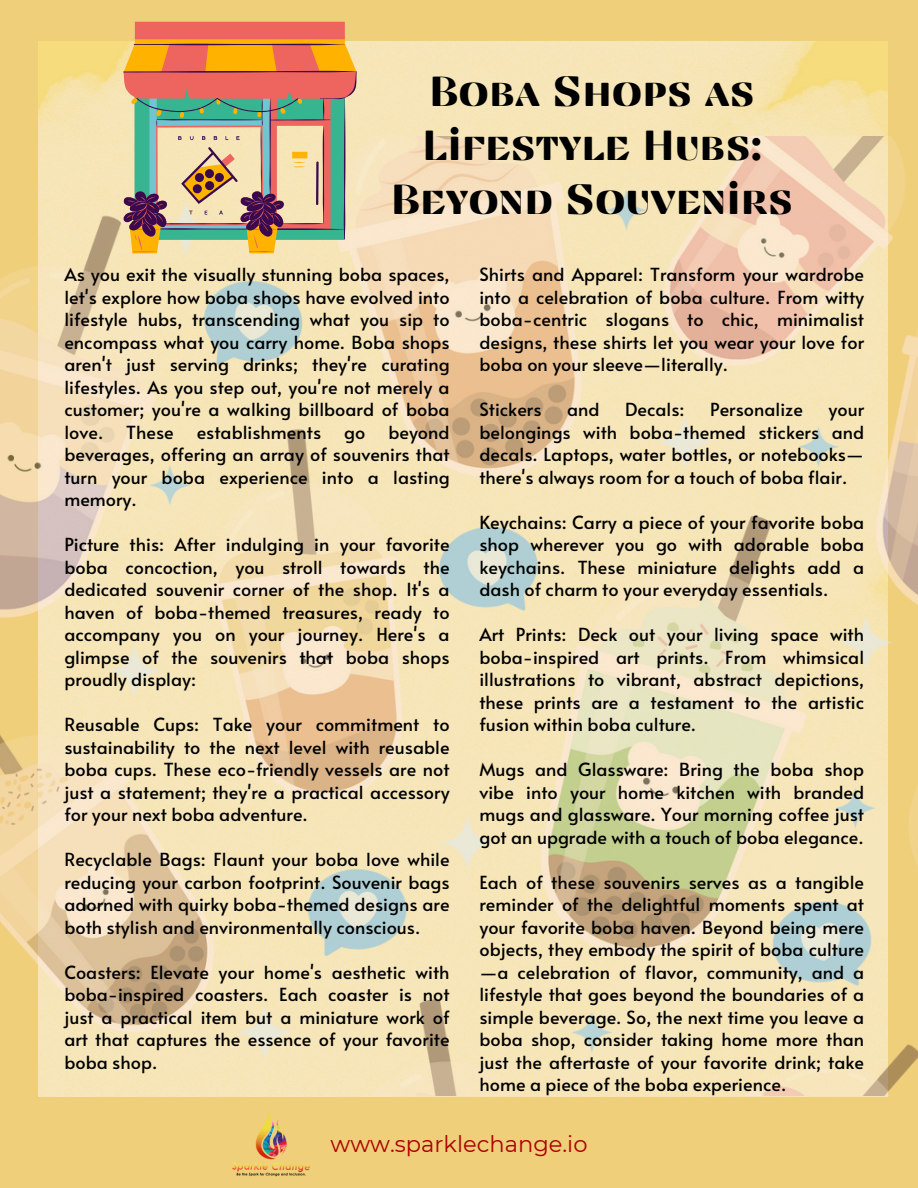
<style>
.page{position:relative;width:918px;height:1188px;background:#efcf7a}
.page>*{position:absolute;margin:0;border:0;box-sizing:border-box;transform-origin:0 0}
.t1{font:42px/54px "Findel Display";color:#000;text-align:center}
.t2{font:22.5px "Montserrat";color:#ac0000}
.t3{font:18px/22.5px "Alata";color:#000;text-align:justify}
</style>
<div class="page">
<img style="left:38px;top:42px;width:849px;height:94px">
<img style="left:0;top:136px;width:918px;height:960px">
<img style="left:232px;top:1113px;width:78px;height:64px">
<svg style="left:123px;top:22px;width:234px;height:230px;background:#ef9e68"></svg>
<svg style="left:123px;top:44px;width:234px;height:195px;background:#bca17e"></svg>
<p class="t1" style="left:391px;top:64px;width:404px">Boba Shops as<br>Lifestyle Hubs:<br>Beyond Souvenirs</p>
<h1 class="t3" style="left:64px;top:263px;width:387px">As you exit the visually stunning boba spaces, let's explore how boba shops have evolved into lifestyle hubs, transcending what you sip to encompass what you carry home. Boba shops aren't just serving drinks; they're curating lifestyles. As you step out, you're not merely a customer; you're a walking billboard of boba love.</h1>
<h1 class="t3" style="left:64px;top:420px;width:387px;text-indent:324px">beyond beverages, offering an array of souvenirs that turn your boba experience into a lasting memory.</h1>
<p class="t3" style="left:64px;top:533px;width:387px">Picture this: After indulging in your favorite boba concoction, you stroll towards the dedicated souvenir corner of the shop. It's a haven of boba-themed treasures, ready to accompany you on your journey. Here's a glimpse of the souvenirs that boba shops proudly display:</p>
<p class="t3" style="left:64px;top:713px;width:387px">Reusable Cups: Take your commitment to sustainability to the next level with reusable boba cups. These eco-friendly vessels are not just a statement; they're a practical accessory for your next boba adventure.</p>
<p class="t3" style="left:64px;top:848px;width:387px">Recyclable Bags: Flaunt your boba love while reducing your carbon footprint. Souvenir bags adorned with quirky boba-themed designs are both stylish and environmentally conscious.</p>
<p class="t3" style="left:64px;top:960px;width:387px">Coasters: Elevate your home's aesthetic with boba-inspired coasters. Each coaster is not just a practical item but a miniature work of art that captures the essence of your favorite boba shop.</p>
<h1 class="t3" style="left:126px;top:420px;width:49px">These</h1>
<h1 class="t3" style="left:197px;top:420px;width:126px">establishments</h1>
<h1 class="t3" style="left:344px;top:420px;width:23px">go</h1>
<p class="t3" style="left:479px;top:263px;width:386px">Shirts and Apparel: Transform your wardrobe into a celebration of boba culture. From witty boba-centric slogans to chic, minimalist designs, these shirts let you wear your love for boba on your sleeve—literally.</p>
<p class="t3" style="left:479px;top:398px;width:64px">Stickers</p>
<p class="t3" style="left:567px;top:398px;width:34px">and</p>
<p class="t3" style="left:625px;top:398px;width:61px">Decals:</p>
<p class="t3" style="left:710px;top:398px;width:94px">Personalize</p>
<p class="t3" style="left:479px;top:398px;width:386px;text-indent:349px">your belongings with boba-themed stickers and decals. Laptops, water bottles, or notebooks— there's always room for a touch of boba flair.</p>
<p class="t3" style="left:479px;top:510px;width:386px">Keychains: Carry a piece of your favorite boba shop wherever you go with adorable boba keychains. These miniature delights add a dash of charm to your everyday essentials.</p>
<p class="t3" style="left:479px;top:623px;width:386px">Art Prints: Deck out your living space with boba-inspired art prints. From whimsical illustrations to vibrant, abstract depictions, these prints are a testament to the artistic fusion within boba culture.</p>
<p class="t3" style="left:479px;top:758px;width:386px">Mugs and Glassware: Bring the boba shop vibe into your home kitchen with branded mugs and glassware. Your morning coffee just got an upgrade with a touch of boba elegance.</p>
<p class="t3" style="left:479px;top:870px;width:386px">Each of these souvenirs serves as a tangible reminder of the delightful moments spent at your favorite boba haven. Beyond being mere objects, they embody the spirit of boba culture —a celebration of flavor, community, and a lifestyle that goes beyond the boundaries of a simple beverage. So, the next time you leave a boba shop, consider taking home more than just the aftertaste of your favorite drink; take home a piece of the boba experience.</p>
<p class="t2" style="left:330px;top:1130px;width:259px">www.sparklechange.io</p>
</div>
